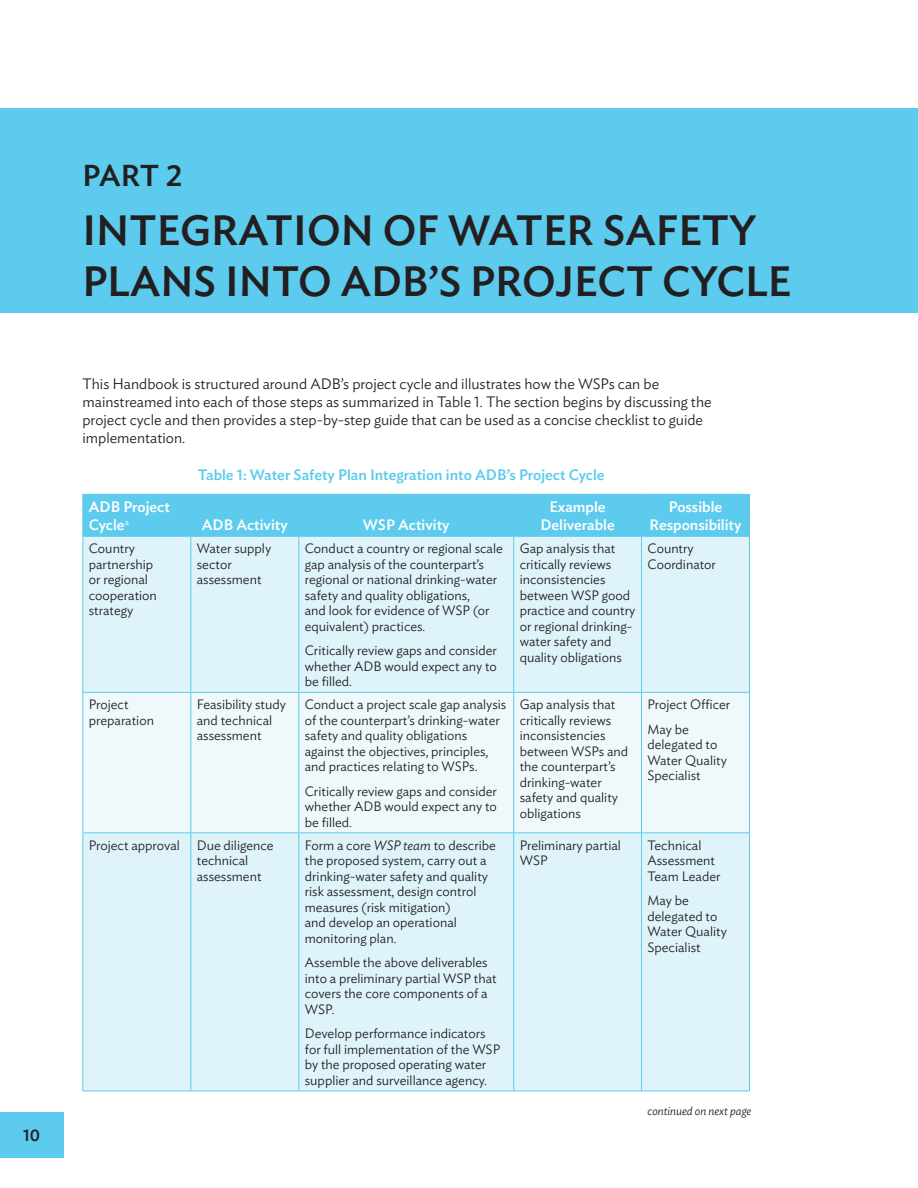
<style>
.page{position:relative;width:918px;height:1188px;background:#fff}
.page>*{position:absolute;margin:0;border:0;box-sizing:border-box;transform-origin:0 0}
.Module_Chapter_title{font:500 42px/50.4px "Ideal Sans";color:#231f20}
.Module_No__CH_Title{font:500 30px "Ideal Sans";color:#231f20}
.t1{font:500 16.5px "Ideal Sans";color:#231f20}
.BODY_TEXT{font:300 15px/18px "Ideal Sans";color:#231f20}
.Figure{font:500 15px/18px "Ideal Sans";color:#fff;text-align:center}
.Fig_Tab_Title{font:500 15px "Ideal Sans";color:#5ccbed}
.t2{font:300 13.5px/15.5px "Ideal Sans";color:#231f20}
.Fig_Table_source{font:italic 300 12px "Ideal Sans";color:#231f20;scale:.95 1}
.s1{font-style:italic}
</style>
<div class="page">
<div style="left:0;top:1112px;width:63px;height:46px;background:#5ccbed"></div>
<div style="left:0;top:109px;width:918px;height:204px;background:#5ccbed"></div>
<div style="left:83px;top:495px;width:666px;height:41px;background:#5ccbed"></div>
<div style="left:83px;top:537px;width:666px;height:554px;background:#dff3fa"></div>
<div style="left:83px;top:693px;width:666px;height:139px;background:#eff9fc"></div>
<hr style="left:82px;top:495px;width:1px;height:41px;background:#5ccbed">
<hr style="left:82px;top:494px;width:109px;height:1px;background:#5ccbed">
<hr style="left:82px;top:536px;width:109px;height:1px;background:#5ccbed">
<hr style="left:190px;top:495px;width:1px;height:41px;background:#5ccbed">
<hr style="left:191px;top:494px;width:108px;height:1px;background:#5ccbed">
<hr style="left:299px;top:494px;width:215px;height:1px;background:#5ccbed">
<hr style="left:298px;top:495px;width:1px;height:41px;background:#5ccbed">
<hr style="left:191px;top:536px;width:108px;height:1px;background:#5ccbed">
<hr style="left:299px;top:536px;width:215px;height:1px;background:#5ccbed">
<hr style="left:513px;top:495px;width:1px;height:41px;background:#5ccbed">
<hr style="left:514px;top:494px;width:128px;height:1px;background:#5ccbed">
<hr style="left:642px;top:494px;width:108px;height:1px;background:#5ccbed">
<hr style="left:641px;top:495px;width:1px;height:41px;background:#5ccbed">
<hr style="left:749px;top:495px;width:1px;height:41px;background:#5ccbed">
<hr style="left:514px;top:536px;width:128px;height:1px;background:#5ccbed">
<hr style="left:642px;top:536px;width:108px;height:1px;background:#5ccbed">
<hr style="left:82px;top:537px;width:1px;height:155px;background:#5ccbed">
<hr style="left:82px;top:693px;width:1px;height:139px;background:#5ccbed">
<hr style="left:82px;top:833px;width:1px;height:258px;background:#5ccbed">
<hr style="left:190px;top:537px;width:1px;height:155px;background:#5ccbed">
<hr style="left:298px;top:537px;width:1px;height:155px;background:#5ccbed">
<hr style="left:513px;top:537px;width:1px;height:155px;background:#5ccbed">
<hr style="left:641px;top:537px;width:1px;height:155px;background:#5ccbed">
<hr style="left:749px;top:537px;width:1px;height:155px;background:#5ccbed">
<hr style="left:190px;top:693px;width:1px;height:139px;background:#5ccbed">
<hr style="left:298px;top:693px;width:1px;height:139px;background:#5ccbed">
<hr style="left:513px;top:693px;width:1px;height:139px;background:#5ccbed">
<hr style="left:641px;top:693px;width:1px;height:139px;background:#5ccbed">
<hr style="left:749px;top:693px;width:1px;height:139px;background:#5ccbed">
<hr style="left:190px;top:833px;width:1px;height:258px;background:#5ccbed">
<hr style="left:298px;top:833px;width:1px;height:258px;background:#5ccbed">
<hr style="left:513px;top:833px;width:1px;height:258px;background:#5ccbed">
<hr style="left:641px;top:833px;width:1px;height:258px;background:#5ccbed">
<hr style="left:749px;top:833px;width:1px;height:258px;background:#5ccbed">
<hr style="left:82px;top:692px;width:109px;height:1px;background:#5ccbed">
<hr style="left:191px;top:692px;width:108px;height:1px;background:#5ccbed">
<hr style="left:299px;top:692px;width:215px;height:1px;background:#5ccbed">
<hr style="left:514px;top:692px;width:128px;height:1px;background:#5ccbed">
<hr style="left:642px;top:692px;width:108px;height:1px;background:#5ccbed">
<hr style="left:82px;top:832px;width:109px;height:1px;background:#5ccbed">
<hr style="left:191px;top:832px;width:108px;height:1px;background:#5ccbed">
<hr style="left:299px;top:832px;width:215px;height:1px;background:#5ccbed">
<hr style="left:514px;top:832px;width:128px;height:1px;background:#5ccbed">
<hr style="left:642px;top:832px;width:108px;height:1px;background:#5ccbed">
<hr style="left:82px;top:1091px;width:109px;height:1px;background:#5ccbed">
<hr style="left:191px;top:1091px;width:108px;height:1px;background:#5ccbed">
<hr style="left:299px;top:1091px;width:215px;height:1px;background:#5ccbed">
<hr style="left:514px;top:1091px;width:128px;height:1px;background:#5ccbed">
<hr style="left:642px;top:1091px;width:108px;height:1px;background:#5ccbed">
<p class="t1" style="left:23px;top:1123px;width:19px">10</p>
<p class="Module_No__CH_Title" style="left:82px;top:152px;width:102px">PART 2</p>
<p class="Module_Chapter_title" style="left:82px;top:202px;width:710px">INTEGRATION OF WATER SAFETY<br>PLANS INTO ADB’S PROJECT CYCLE</p>
<p class="BODY_TEXT" style="left:82px;top:373px;width:631px">This Handbook is structured around ADB’s project cycle and illustrates how the WSPs can be mainstreamed into each of those steps as summarized in Table 1. The section begins by discussing the project cycle and then provides a step-by-step guide that can be used as a concise checklist to guide implementation.</p>
<p class="Fig_Tab_Title" style="left:198px;top:464px;width:408px">Table 1: Water Safety Plan Integration into ADB’s Project Cycle</p>
<p class="Figure" style="left:89px;top:497px;width:83px;text-align:left">ADB Project<br>Cycle<sup>a</sup></p>
<p class="Figure" style="left:540px;top:497px;width:76px">Example<br>Deliverable</p>
<p class="Figure" style="left:650px;top:497px;width:93px">Possible<br>Responsibility</p>
<p class="Figure" style="left:202px;top:515px;width:88px">ADB Activity</p>
<p class="Figure" style="left:363px;top:515px;width:88px">WSP Activity</p>
<p class="t2" style="left:89px;top:539px;width:70px">Country partnership or regional cooperation strategy</p>
<p class="t2" style="left:197px;top:539px;width:76px">Water supply sector assessment</p>
<p class="t2" style="left:305px;top:539px;width:200px">Conduct a country or regional scale gap analysis of the counterpart’s regional or national drinking-water safety and quality obligations,<br>and look for evidence of WSP (or equivalent) practices.</p>
<p class="t2" style="left:305px;top:642px;width:194px;text-align:justify">Critically review gaps and consider whether ADB would expect any to be filled.</p>
<p class="t2" style="left:89px;top:695px;width:67px">Project preparation</p>
<p class="t2" style="left:197px;top:696px;width:91px">Feasibility study and technical assessment</p>
<p class="t2" style="left:305px;top:696px;width:203px">Conduct a project scale gap analysis of the counterpart’s drinking-water safety and quality obligations against the objectives, principles, and practices relating to WSPs.</p>
<p class="t2" style="left:305px;top:782px;width:194px;text-align:justify">Critically review gaps and consider whether ADB would expect any to be filled.</p>
<p class="t2" style="left:89px;top:836px;width:93px">Project approval</p>
<p class="t2" style="left:197px;top:836px;width:78px">Due diligence technical assessment</p>
<p class="t2" style="left:305px;top:836px;width:193px">Form a core <span class="s1">WSP team</span> to describe the proposed system, carry out a drinking-water safety and quality risk assessment, design control measures (risk mitigation)<br>and develop an operational monitoring plan.</p>
<p class="t2" style="left:305px;top:954px;width:193px">Assemble the above deliverables into a preliminary partial WSP that covers the core components of a<br>WSP.</p>
<p class="t2" style="left:305px;top:1025px;width:197px">Develop performance indicators for full implementation of the WSP by the proposed operating water supplier and surveillance agency.</p>
<p class="t2" style="left:520px;top:539px;width:117px">Gap analysis that critically reviews inconsistencies between WSP good practice and country or regional drinking&shy;water safety and quality obligations</p>
<p class="t2" style="left:648px;top:539px;width:70px">Country<br>Coordinator</p>
<p class="t2" style="left:520px;top:696px;width:110px">Gap analysis that critically reviews inconsistencies between WSPs and the counterpart’s drinking-water safety and quality obligations</p>
<p class="t2" style="left:648px;top:696px;width:84px">Project Officer</p>
<p class="t2" style="left:648px;top:720px;width:81px">May be delegated to<br>Water Quality<br>Specialist</p>
<p class="t2" style="left:520px;top:836px;width:103px">Preliminary partial<br>WSP</p>
<p class="t2" style="left:648px;top:836px;width:75px">Technical<br>Assessment<br>Team Leader</p>
<p class="t2" style="left:648px;top:892px;width:81px">May be delegated to<br>Water Quality<br>Specialist</p>
<p class="Fig_Table_source" style="left:648px;top:1101px;width:111px">continued on next page</p>
</div>
